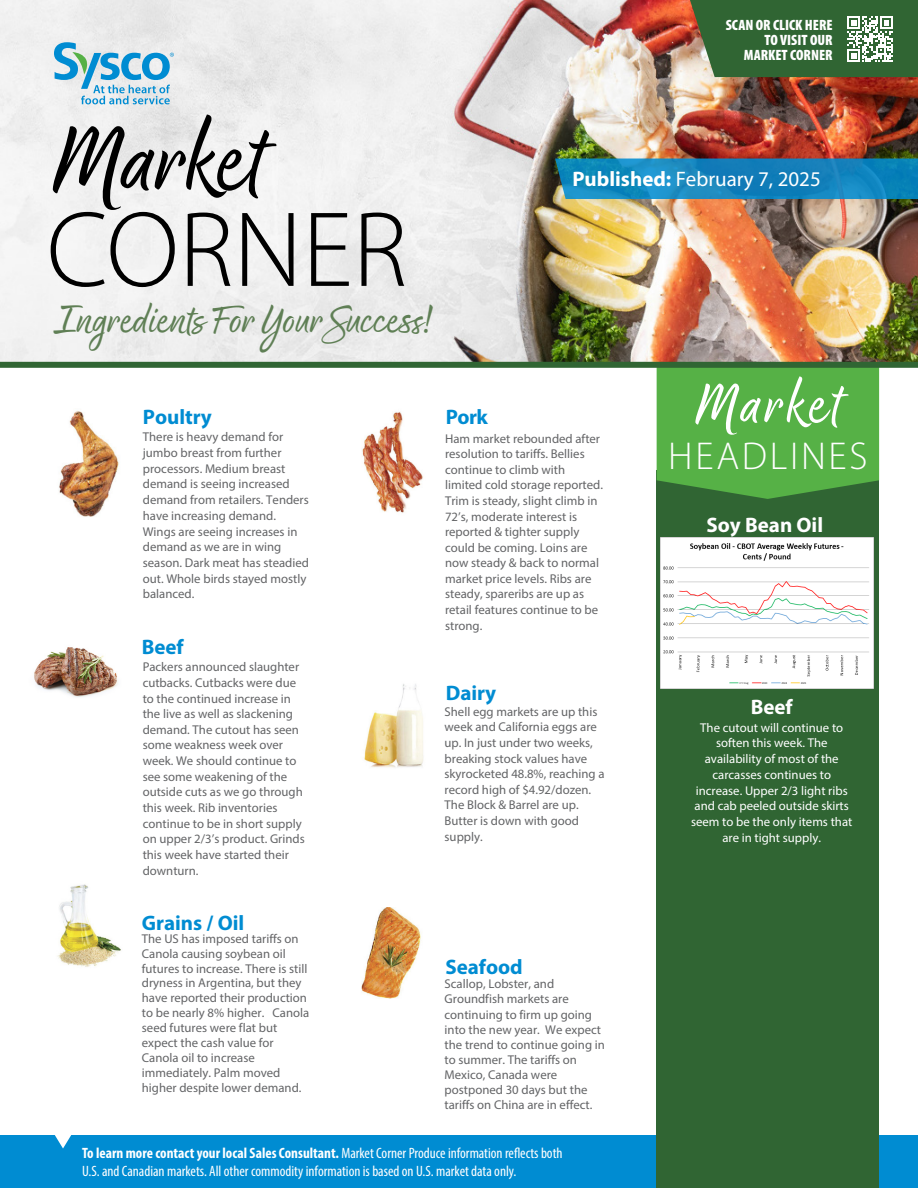
<style>
.page{position:relative;width:918px;height:1188px;background:#fff}
.page>*{position:absolute;margin:0;border:0;box-sizing:border-box;transform-origin:0 0}
.t1{font:108px "Good Karma Smooth";color:#000}
.t2{font:300 108px "Myriad Pro";color:#000}
.t3{font:66px "Good Karma Smooth";letter-spacing:.05em;color:#fff}
.t4{font:45px "Good Karma Smooth";color:#5f7f55}
.t5{font:300 39px "Myriad Pro";letter-spacing:.07em;color:#fff}
.t6{font:700 21px "Myriad Pro";color:#008cd2}
.t7{font:21px "Myriad Pro";color:#fff}
.t8{font:700 21px "Myriad Pro";color:#fff}
.t9{font:condensed 15px/18px "Myriad Pro";color:#fff}
.t10{font:900 condensed 15px/15px "Myriad Pro";color:#fff;text-align:right}
.t11{font:12.75px/15.6px "Myriad Pro";color:#636466}
.t12{font:12.75px/15.8px "Myriad Pro";color:#fff;text-align:center}
.s1{font-weight:700}
</style>
<div class="page">
<img style="left:0;top:0;width:918px;height:362px">
<div style="left:0;top:1135px;width:918px;height:53px;background:#008cd2"></div>
<svg style="left:555px;top:159px;width:363px;height:40px;background:#1485bb"></svg>
<svg style="left:54px;top:42px;width:120px;height:62px;background:#a2cee1"></svg>
<img style="left:59px;top:411px;width:60px;height:106px">
<img style="left:362px;top:411px;width:61px;height:102px">
<img style="left:57px;top:884px;width:64px;height:83px">
<img style="left:364px;top:684px;width:60px;height:84px">
<img style="left:361px;top:907px;width:60px;height:92px">
<div style="left:657px;top:471px;width:222px;height:717px;background:#306533"></div>
<svg style="left:657px;top:368px;width:222px;height:131px;background:#53ab44"></svg>
<img style="left:34px;top:647px;width:84px;height:50px">
<svg style="left:54px;top:1135px;width:18px;height:14px"></svg>
<svg style="left:690px;top:0;width:228px;height:77px;background:#467245"></svg>
<div style="left:0;top:362px;width:918px;height:6px;background:#306533"></div>
<img style="left:660px;top:538px;width:213px;height:151px">
<p class="t10" style="left:726px;top:17px;width:108px">SCAN OR CLICK HERE<br>TO VISIT OUR<br>MARKET CORNER</p>
<h1 class="t1" style="left:54px;top:97px;width:209px">Market</h1>
<h1 class="t2" style="left:47px;top:185px;width:362px">CORNER</h1>
<h3 class="t4" style="left:54px;top:294px;width:380px">Ingredients For Your Success!</h3>
<h3 class="t6" style="left:143px;top:404px;width:71px">Poultry</h3>
<p class="t11" style="left:143px;top:429px;width:168px">There is heavy demand for jumbo breast from further processors. Medium breast demand is seeing increased demand from retailers. Tenders have increasing demand.<br>Wings are seeing increases in demand as we are in wing season. Dark meat has steadied out. Whole birds stayed mostly balanced.</p>
<h3 class="t6" style="left:142px;top:633px;width:44px">Beef</h3>
<p class="t11" style="left:143px;top:659px;width:164px">Packers announced slaughter cutbacks. Cutbacks were due to the continued increase in the live as well as slackening demand. The cutout has seen some weakness week over week. We should continue to see some weakening of the outside cuts as we go through this week. Rib inventories continue to be in short supply on upper 2/3’s product. Grinds this week have started their downturn.</p>
<h3 class="t7" style="left:572px;top:166px;width:250px"><span class="s1">Published:</span> February 7, 2025</h3>
<h3 class="t6" style="left:446px;top:404px;width:44px">Pork</h3>
<p class="t11" style="left:445px;top:430px;width:159px">Ham market rebounded after resolution to tariffs. Bellies continue to climb with limited cold storage reported.<br>Trim is steady, slight climb in<br>72’s, moderate interest is reported &amp; tighter supply could be coming. Loins are now steady &amp; back to normal market price levels. Ribs are steady, spareribs are up as retail features continue to be strong.</p>
<h3 class="t6" style="left:446px;top:679px;width:52px">Dairy</h3>
<p class="t11" style="left:445px;top:703px;width:162px">Shell egg markets are up this week and California eggs are up. In just under two weeks, breaking stock values have skyrocketed 48.8%, reaching a record high of $4.92/dozen.<br>The Block &amp; Barrel are up.<br>Butter is down with good supply.</p>
<h2 class="t3" style="left:696px;top:366px;width:145px">Market</h2>
<h3 class="t5" style="left:668px;top:432px;width:201px">HEADLINES</h3>
<h3 class="t8" style="left:707px;top:511px;width:118px">Soy Bean Oil</h3>
<h3 class="t8" style="left:751px;top:693px;width:44px">Beef</h3>
<p class="t12" style="left:691px;top:719px;width:163px">The cutout will continue to soften this week. The availability of most of the carcasses continues to increase. Upper 2/3 light ribs and cab peeled outside skirts seem to be the only items that are in tight supply.</p>
<h3 class="t6" style="left:142px;top:910px;width:104px">Grains / Oil</h3>
<p class="t11" style="left:142px;top:931px;width:169px;line-height:15px">The US has imposed tariffs on<br>Canola causing soybean oil futures to increase. There is still dryness in Argentina, but they have reported their production to be nearly 8% higher. Canola seed futures were flat but expect the cash value for<br>Canola oil to increase immediately. Palm moved higher despite lower demand.</p>
<h3 class="t6" style="left:445px;top:953px;width:79px">Seafood</h3>
<p class="t11" style="left:445px;top:976px;width:162px;line-height:15px">Scallop, Lobster, and<br>Groundfish markets are continuing to firm up going into the new year. We expect the trend to continue going in to summer. The tariffs on<br>Mexico, Canada were postponed 30 days but the tariffs on China are in effect.</p>
<p class="t9" style="left:82px;top:1144px;width:482px"><span class="s1">To learn more contact your local Sales Consultant.</span> Market Corner Produce information reflects both<br>U.S. and Canadian markets. All other commodity information is based on U.S. market data only.</p>
</div>
